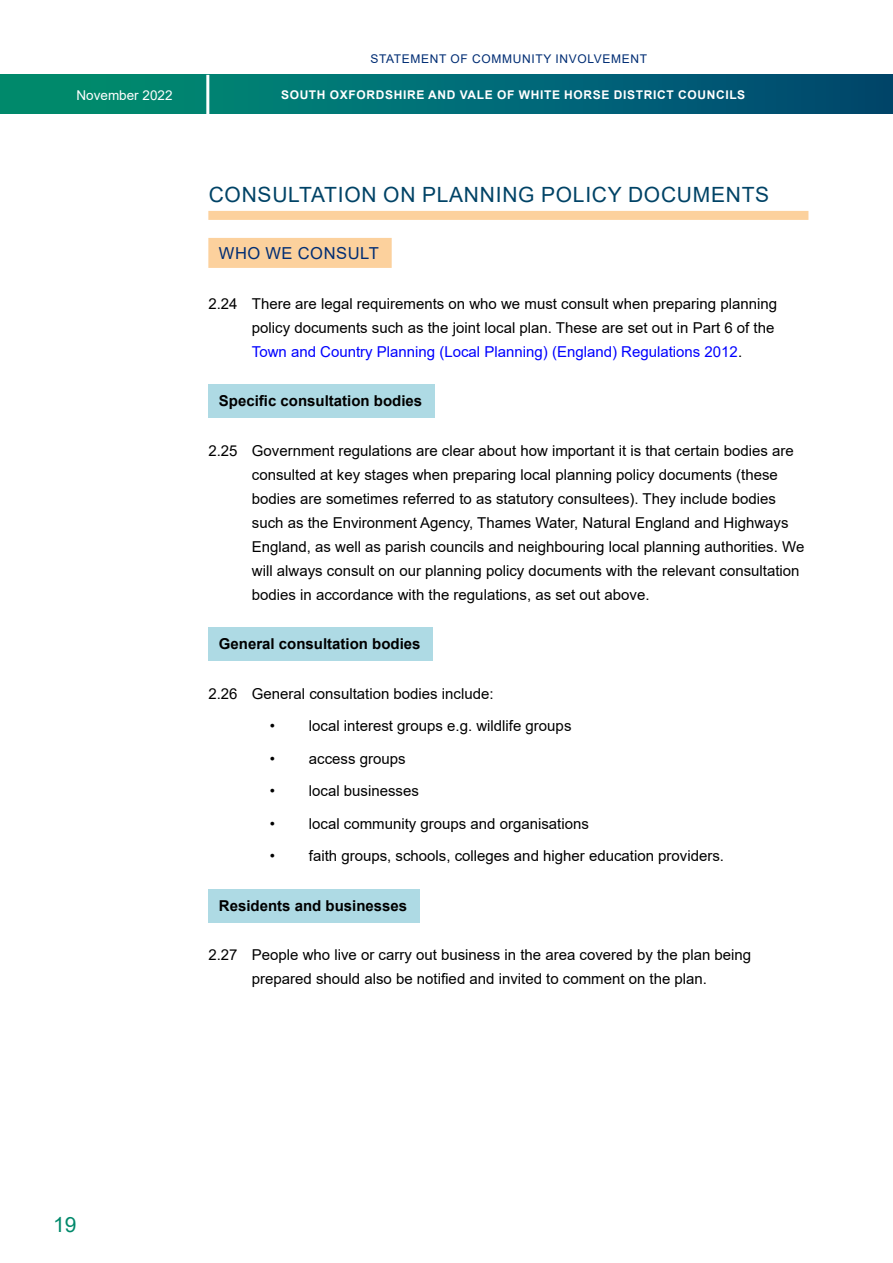
<style>
.page{position:relative;width:893px;height:1263px;background:#fff}
.page>*{position:absolute;margin:0;border:0;box-sizing:border-box;transform-origin:0 0}
.NEW_2nd_title{font:21px "Arial";letter-spacing:.035em;color:#004366}
.t1{font:21px "Arial";color:#00896b}
.NEW_3rd_HEADER{font:16.5px "Arial";letter-spacing:.035em;color:#002d74}
.t2{font:15px/24px "Arial";color:#000}
.New_4th_title{font:700 15px "Arial";color:#000}
.t3{font:13.5px "Arial";color:#fff}
.t4{font:700 12px "Arial";letter-spacing:.055em;color:#fff}
.t5{font:12px "Arial";letter-spacing:.055em;color:#002d74}
.s1{color:#00f}
</style>
<div class="page">
<div style="left:0;top:75px;width:893px;height:39px;background:linear-gradient(to right,#009271,#004875)"></div>
<hr style="left:892px;top:75px;width:1px;height:39px;background:#004467">
<hr style="left:206px;top:75px;width:3px;height:53px;background:#fff">
<div style="left:208px;top:211px;width:600px;height:9px;background:#fcd19d"></div>
<div style="left:208px;top:238px;width:184px;height:30px;background:#fcd19d"></div>
<div style="left:208px;top:385px;width:227px;height:33px;background:#aedae4"></div>
<div style="left:208px;top:628px;width:225px;height:33px;background:#aedae4"></div>
<div style="left:208px;top:889px;width:212px;height:33px;background:#aedae4"></div>
<p class="t5" style="left:370px;top:50px;width:278px">STATEMENT OF COMMUNITY INVOLVEMENT</p>
<p class="t3" style="left:77px;top:86px;width:98px">November 2022</p>
<p class="t4" style="left:281px;top:86px;width:466px">SOUTH OXFORDSHIRE AND VALE OF WHITE HORSE DISTRICT COUNCILS</p>
<p class="NEW_2nd_title" style="left:209px;top:181px;width:562px">CONSULTATION ON PLANNING POLICY DOCUMENTS</p>
<h1 class="t1" style="left:53px;top:1210px;width:25px">19</h1>
<p class="NEW_3rd_HEADER" style="left:219px;top:242px;width:162px">WHO WE CONSULT</p>
<p class="t2" style="left:252px;top:291px;width:527px;text-indent:-44px">2.24 There are legal requirements on who we must consult when preparing planning policy documents such as the joint local plan. These are set out in Part 6 of the<br><span class="s1">Town and Country Planning (Local Planning) (England) Regulations 2012</span>.</p>
<p class="New_4th_title" style="left:219px;top:390px;width:205px">Specific consultation bodies</p>
<p class="t2" style="left:252px;top:438px;width:554px;text-indent:-44px">2.25 Government regulations are clear about how important it is that certain bodies are consulted at key stages when preparing local planning policy documents (these bodies are sometimes referred to as statutory consultees). They include bodies such as the Environment Agency, Thames Water, Natural England and Highways England, as well as parish councils and neighbouring local planning authorities. We will always consult on our planning policy documents with the relevant consultation bodies in accordance with the regulations, as set out above.</p>
<p class="New_4th_title" style="left:219px;top:633px;width:203px">General consultation bodies</p>
<p class="t2" style="left:208px;top:681px;width:287px">2.26 General consultation bodies include:</p>
<p class="t2" style="left:270px;top:714px;width:303px">• local interest groups e.g. wildlife groups</p>
<p class="t2" style="left:270px;top:746px;width:137px">• access groups</p>
<p class="t2" style="left:270px;top:779px;width:151px">• local businesses</p>
<p class="t2" style="left:270px;top:811px;width:321px">• local community groups and organisations</p>
<p class="t2" style="left:270px;top:844px;width:456px">• faith groups, schools, colleges and higher education providers.</p>
<p class="New_4th_title" style="left:219px;top:895px;width:190px">Residents and businesses</p>
<p class="t2" style="left:208px;top:943px;width:544px;text-align:center">2.27 People who live or carry out business in the area covered by the plan being prepared should also be notified and invited to comment on the plan.</p>
</div>
